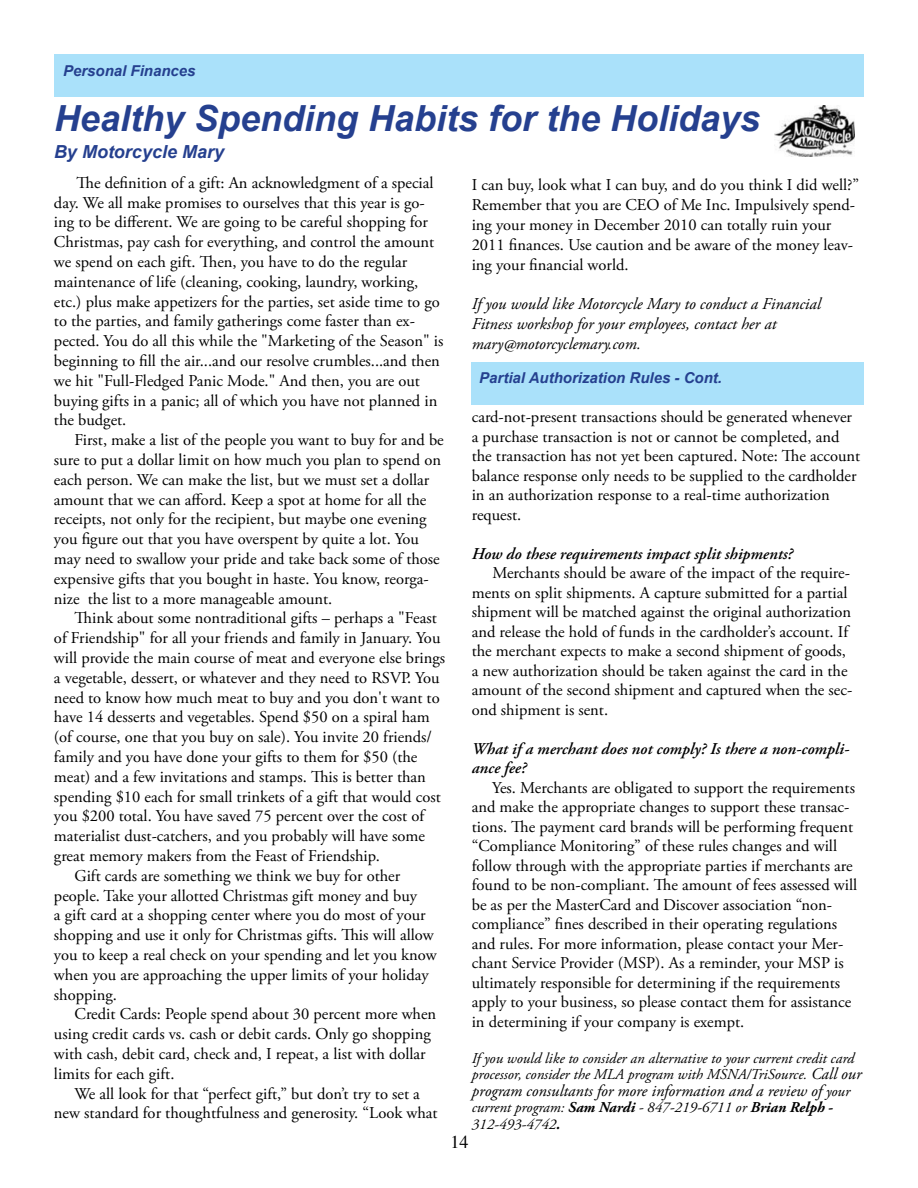
<style>
.page{position:relative;width:918px;height:1188px;background:#fff}
.page>*{position:absolute;margin:0;border:0;box-sizing:border-box;transform-origin:0 0}
.t1{font:italic 700 36px "Arial";color:#25408f}
.t2{font:italic 700 18px "Arial";color:#25408f}
.t3{font:18px "Times";color:#000}
.t4{font:16.5px/19.8px "Adobe Garamond Pro";color:#000}
.t5{font:italic 16.5px/19.8px "Adobe Garamond Pro";color:#000}
.t6{font:italic 600 16.5px/19.5px "Adobe Garamond Pro";color:#000}
.t7{font:italic 15px/16.5px "Adobe Garamond Pro";color:#000}
.t8{font:italic 700 15px "Arial";color:#25408f}
.s1{font-size:16.5px}
.s2{font-size:15px}
.s3{font-weight:700}
</style>
<div class="page">
<div style="left:54px;top:54px;width:810px;height:42px;background:#aae1fa"></div>
<img style="left:774px;top:105px;width:81px;height:51px">
<div style="left:472px;top:362px;width:392px;height:42px;background:#aae1fa"></div>
<p class="t8" style="left:63px;top:61px;width:134px">Personal Finances</p>
<h1 class="t1" style="left:54px;top:95px;width:708px">Healthy Spending Habits for the Holidays</h1>
<p class="t2" style="left:54px;top:140px;width:172px">By Motorcycle Mary</p>
<p class="t4" style="left:54px;top:173px;width:391px;text-indent:23px">The definition of a gift: An acknowledgment of a special day. We all make promises to ourselves that this year is go&shy;ing to be different. We are going to be careful shopping for Christmas, pay cash for everything, and control the amount we spend on each gift. Then, you have to do the regular maintenance of life (cleaning, cooking, laundry, working, etc.) plus make appetizers for the parties, set aside time to go to the parties, and family gatherings come faster than ex&shy;pected. You do all this while the "Marketing of the Season" is beginning to fill the air...and our resolve crumbles...and then we hit "Full-Fledged Panic Mode." And then, you are out buying gifts in a panic; all of which you have not planned in the budget.</p>
<p class="t4" style="left:54px;top:431px;width:391px;text-indent:21px">First, make a list of the people you want to buy for and be sure to put a dollar limit on how much you plan to spend on each person. We can make the list, but we must set a dollar amount that we can afford. Keep a spot at home for all the receipts, not only for the recipient, but maybe one evening you figure out that you have overspent by quite a lot. You may need to swallow your pride and take back some of those expensive gifts that you bought in haste. You know, reorga&shy;nize the list to a more manageable amount.</p>
<p class="t4" style="left:75px;top:609px;width:364px">Think about some nontraditional gifts – perhaps a "Feast</p>
<p class="t4" style="left:54px;top:629px;width:388px">of Friendship" for all your friends and family in January. You</p>
<p class="t4" style="left:54px;top:649px;width:393px">will provide the main course of meat and everyone else brings</p>
<p class="t4" style="left:54px;top:668px;width:387px">a vegetable, dessert, or whatever and they need to RSVP. You</p>
<p class="t4" style="left:54px;top:688px;width:387px">need to know how much meat to buy and you don't want to</p>
<p class="t4" style="left:54px;top:708px;width:377px">have 14 desserts and vegetables. Spend $50 on a spiral ham</p>
<p class="t4" style="left:54px;top:728px;width:380px">(of course, one that you buy on sale). You invite 20 friends/</p>
<p class="t4" style="left:54px;top:748px;width:365px">family and you have done your gifts to them for $50 (the</p>
<p class="t4" style="left:54px;top:767px;width:373px">meat) and a few invitations and stamps. This is better than</p>
<p class="t4" style="left:54px;top:787px;width:388px">spending $10 each for small trinkets of a gift that would cost</p>
<p class="t4" style="left:54px;top:807px;width:372px">you $200 total. You have saved 75 percent over the cost of</p>
<p class="t4" style="left:54px;top:827px;width:373px">materialist dust-catchers, and you probably will have some</p>
<p class="t4" style="left:54px;top:847px;width:328px">great memory makers from the Feast of Friendship.</p>
<p class="t4" style="left:75px;top:866px;width:327px">Gift cards are something we think we buy for other</p>
<p class="t4" style="left:54px;top:886px;width:365px">people. Take your allotted Christmas gift money and buy</p>
<p class="t4" style="left:54px;top:906px;width:373px">a gift card at a shopping center where you do most of your</p>
<p class="t4" style="left:54px;top:926px;width:381px">shopping and use it only for Christmas gifts. This will allow</p>
<p class="t4" style="left:54px;top:946px;width:384px">you to keep a real check on your spending and let you know</p>
<p class="t4" style="left:54px;top:965px;width:376px">when you are approaching the upper limits of your holiday</p>
<p class="t4" style="left:54px;top:985px;width:64px">shopping.</p>
<p class="t4" style="left:75px;top:1005px;width:363px">Credit Cards: People spend about 30 percent more when</p>
<p class="t4" style="left:54px;top:1025px;width:378px">using credit cards vs. cash or debit cards. Only go shopping</p>
<p class="t4" style="left:54px;top:1045px;width:373px">with cash, debit card, check and, I repeat, a list with dollar</p>
<p class="t4" style="left:54px;top:1064px;width:122px">limits for each gift.</p>
<p class="t4" style="left:74px;top:1084px;width:347px">We all look for that “perfect gift,” but don’t try to set a</p>
<p class="t4" style="left:54px;top:1104px;width:385px">new standard for thoughtfulness and generosity. “Look what</p>
<p class="t4" style="left:472px;top:176px;width:389px">I can buy, look what I can buy, and do you think I did well?” Remember that you are CEO of Me Inc. Impulsively spend&shy;ing your money in December 2010 can totally ruin your 2011 finances. Use caution and be aware of the money leav&shy;ing your financial world.</p>
<p class="t5" style="left:472px;top:294px;width:351px">If you would like Motorcycle Mary to conduct a Financial<br>Fitness workshop for your employees, contact her at mary@motorcyclemary.com.</p>
<p class="t8" style="left:479px;top:368px;width:244px">Partial Authorization Rules - Cont.</p>
<p class="t4" style="left:472px;top:408px;width:390px">card-not-present transactions should be generated whenever a purchase transaction is not or cannot be completed, and the transaction has not yet been captured. Note: The account balance response only needs to be supplied to the cardholder in an authorization response to a real-time authorization request.</p>
<p class="t6" style="left:472px;top:545px;width:323px">How do these requirements impact split shipments?</p>
<p class="t4" style="left:472px;top:564px;width:382px;text-indent:21px">Merchants should be aware of the impact of the require&shy;ments on split shipments. A capture submitted for a partial shipment will be matched against the original authorization and release the hold of funds in the cardholder’s account. If the merchant expects to make a second shipment of goods, a new authorization should be taken against the card in the amount of the second shipment and captured when the sec&shy;ond shipment is sent.</p>
<p class="t6" style="left:472px;top:740px;width:379px">What if a merchant does not comply? Is there a non-compli&shy;ance fee?</p>
<p class="t4" style="left:472px;top:779px;width:387px;text-indent:20px">Yes. Merchants are obligated to support the requirements and make the appropriate changes to support these transac&shy;tions. The payment card brands will be performing frequent “Compliance Monitoring” of these rules changes and will follow through with the appropriate parties if merchants are found to be non-compliant. The amount of fees assessed will be as per the MasterCard and Discover association “non&shy;compliance” fines described in their operating regulations and rules. For more information, please contact your Mer&shy;chant Service Provider (MSP). As a reminder, your MSP is ultimately responsible for determining if the requirements apply to your business, so please contact them for assistance in determining if your company is exempt.</p>
<p class="t7" style="left:472px;top:1050px;width:391px">If you would like to consider an alternative to your current credit card processor, consider the MLA program with MSNA/TriSource. <span class="s1">Call our</span></p>
<p class="t5" style="left:472px;top:1081px;width:380px">program consultants for more information and a review of <span class="s2">your</span></p>
<p class="t7" style="left:472px;top:1100px;width:363px">current program: <span class="s3">Sam Nardi</span> - 847-219-6711 or <span class="s3">Brian Relph -<br></span>312-493-4742<span class="s3">.</span></p>
<p class="t3" style="left:451px;top:1125px;width:19px">14</p>
</div>
